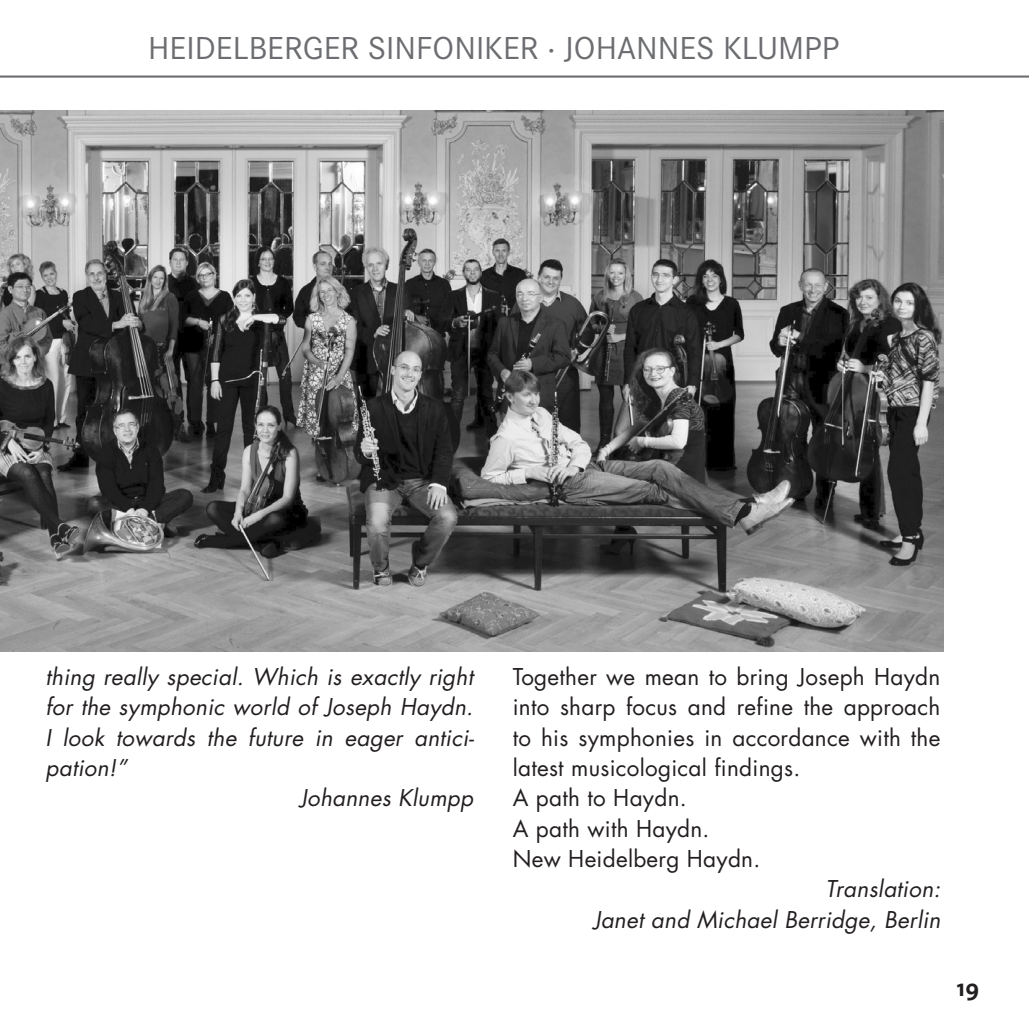
<style>
.page{position:relative;width:1029px;height:1021px;background:#fff}
.page>*{position:absolute;margin:0;border:0;box-sizing:border-box;transform-origin:0 0}
.t1{font:33px "Corporate S";color:#6c6d70}
.t2{font:700 24px "The Sans";color:#231f20}
.t3{font:22.5px/30.3px "Futura";letter-spacing:.01em;color:#231f20}
.t4{font:italic 22.5px/30.3px "Futura";letter-spacing:.01em;color:#231f20;text-align:right}
</style>
<div class="page">
<hr style="left:0;top:75px;width:1029px;height:3px;background:#6c6d70">
<img style="left:0;top:111px;width:943px;height:540px">
<h1 class="t1" style="left:148px;top:36px;width:693px">HEIDELBERGER SINFONIKER · JOHANNES KLUMPP</h1>
<p class="t4" style="left:46px;top:663px;width:433px">thing really special. Which is exactly right</p>
<p class="t4" style="left:46px;top:694px;width:433px">for the symphonic world of Joseph Haydn.</p>
<p class="t4" style="left:46px;top:724px;width:433px">I look towards the future in eager antici-</p>
<p class="t4" style="left:46px;top:754px;width:87px">pation!”</p>
<p class="t4" style="left:300px;top:785px;width:179px">Johannes Klumpp</p>
<p class="t3" style="left:513px;top:663px;width:429px">Together we mean to bring Joseph Haydn into sharp focus and refine the approach to his symphonies in accordance with the latest musicological findings.<br>A path to Haydn.<br>A path with Haydn.<br>New Heidelberg Haydn.</p>
<p class="t4" style="left:593px;top:875px;width:352px">Translation:<br>Janet and Michael Berridge, Berlin</p>
<p class="t2" style="left:957px;top:978px;width:24px">19</p>
</div>
